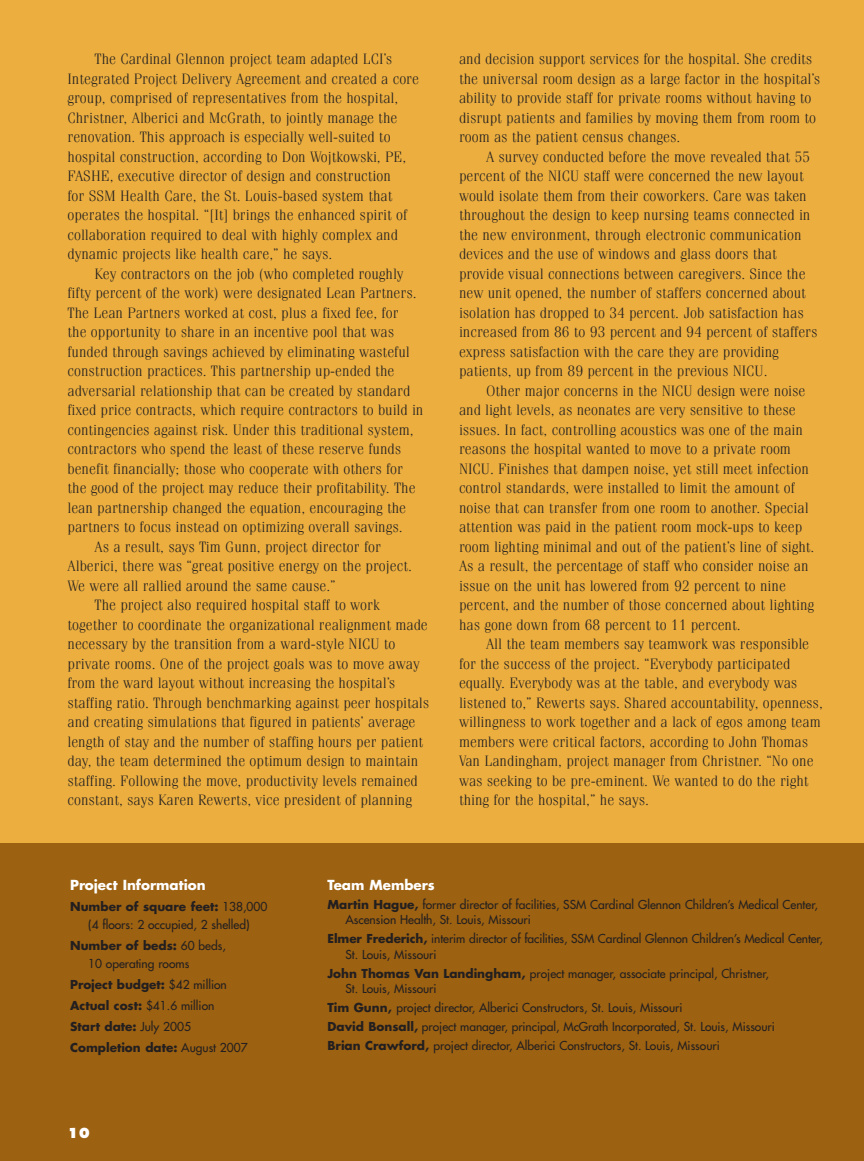
<style>
.page{position:relative;width:864px;height:1161px;background:#fff}
.page>*{position:absolute;margin:0;border:0;box-sizing:border-box;transform-origin:0 0}
.t1{font:300 15px/19.5px "Fenice";color:#231f20}
.t2{font:700 13.5px "Futura";color:#fff}
.t3{font:800 13.5px "Futura";color:#fff}
.t4{font:12px/15.8px "Futura";color:#231f20}
.t5{font:700 12px/21px "Futura";color:#231f20}
.s1{font-weight:700}
.s2{font-weight:400}
</style>
<div class="page">
<div style="left:0;top:0;width:864px;height:843px;background:#ebae3f"></div>
<div style="left:0;top:843px;width:864px;height:318px;background:#9c6111"></div>
<p class="t1" style="left:68px;top:51px;width:353px;text-indent:27px">The Cardinal Glennon project team adapted LCI’s Integrated Project Delivery Agreement and created a core group, comprised of representatives from the hospital, Christner, Alberici and McGrath, to jointly manage the renovation. This approach is especially well-suited to hospital construction, according to Don Wojtkowski, PE, FASHE, executive director of design and construction<br>for SSM Health Care, the St. Louis-based system that operates the hospital. “[It] brings the enhanced spirit of collaboration required to deal with highly complex and dynamic projects like health care,” he says.</p>
<p class="t1" style="left:94px;top:265px;width:311px">Key contractors on the job (who completed roughly</p>
<p class="t1" style="left:68px;top:285px;width:351px">fifty percent of the work) were designated Lean Partners.</p>
<p class="t1" style="left:68px;top:304px;width:333px">The Lean Partners worked at cost, plus a fixed fee, for</p>
<p class="t1" style="left:68px;top:324px;width:328px">the opportunity to share in an incentive pool that was</p>
<p class="t1" style="left:68px;top:343px;width:344px">funded through savings achieved by eliminating wasteful</p>
<p class="t1" style="left:68px;top:363px;width:328px">construction practices. This partnership up-ended the</p>
<p class="t1" style="left:68px;top:382px;width:344px">adversarial relationship that can be created by standard</p>
<p class="t1" style="left:68px;top:402px;width:357px">fixed price contracts, which require contractors to build in</p>
<p class="t1" style="left:68px;top:421px;width:348px">contingencies against risk. Under this traditional system,</p>
<p class="t1" style="left:68px;top:441px;width:335px">contractors who spend the least of these reserve funds</p>
<p class="t1" style="left:68px;top:460px;width:337px">benefit financially; those who cooperate with others for</p>
<p class="t1" style="left:68px;top:480px;width:350px">the good of the project may reduce their profitability. The</p>
<p class="t1" style="left:68px;top:499px;width:340px">lean partnership changed the equation, encouraging the</p>
<p class="t1" style="left:68px;top:519px;width:337px">partners to focus instead on optimizing overall savings.</p>
<p class="t1" style="left:94px;top:538px;width:288px">As a result, says Tim Gunn, project director for</p>
<p class="t1" style="left:68px;top:558px;width:346px">Alberici, there was “great positive energy on the project.</p>
<p class="t1" style="left:68px;top:577px;width:270px">We were all rallied around the same cause.”</p>
<p class="t1" style="left:94px;top:597px;width:287px">The project also required hospital staff to work</p>
<p class="t1" style="left:68px;top:616px;width:362px">together to coordinate the organizational realignment made</p>
<p class="t1" style="left:68px;top:636px;width:330px">necessary by the transition from a ward-style NICU to</p>
<p class="t1" style="left:68px;top:655px;width:354px">private rooms. One of the project goals was to move away</p>
<p class="t1" style="left:68px;top:675px;width:329px">from the ward layout without increasing the hospital’s</p>
<p class="t1" style="left:68px;top:694px;width:363px">staffing ratio. Through benchmarking against peer hospitals</p>
<p class="t1" style="left:68px;top:714px;width:350px">and creating simulations that figured in patients’ average</p>
<p class="t1" style="left:68px;top:733px;width:357px">length of stay and the number of staffing hours per patient</p>
<p class="t1" style="left:68px;top:753px;width:352px">day, the team determined the optimum design to maintain</p>
<p class="t1" style="left:68px;top:772px;width:352px">staffing. Following the move, productivity levels remained</p>
<p class="t1" style="left:68px;top:792px;width:346px">constant, says Karen Rewerts, vice president of planning</p>
<p class="t1" style="left:459px;top:51px;width:363px">and decision support services for the hospital. She credits the universal room design as a large factor in the hospital’s ability to provide staff for private rooms without having to disrupt patients and families by moving them from room to room as the patient census changes.</p>
<p class="t1" style="left:459px;top:148px;width:360px;text-indent:27px">A survey conducted before the move revealed that 55 percent of the NICU staff were concerned the new layout would isolate them from their coworkers. Care was taken throughout the design to keep nursing teams connected in the new environment, through electronic communication devices and the use of windows and glass doors that provide visual connections between caregivers. Since the new unit opened, the number of staffers concerned about isolation has dropped to 34 percent. Job satisfaction has increased from 86 to 93 percent and 94 percent of staffers express satisfaction with the care they are providing patients, up from 89 percent in the previous NICU.</p>
<p class="t1" style="left:459px;top:382px;width:357px;text-indent:27px">Other major concerns in the NICU design were noise and light levels, as neonates are very sensitive to these issues. In fact, controlling acoustics was one of the main reasons the hospital wanted to move to a private room NICU. Finishes that dampen noise, yet still meet infection control standards, were installed to limit the amount of noise that can transfer from one room to another. Special attention was paid in the patient room mock-ups to keep room lighting minimal and out of the patient’s line of sight.<br>As a result, the percentage of staff who consider noise an issue on the unit has lowered from 92 percent to nine percent, and the number of those concerned about lighting has gone down from 68 percent to 11 percent.</p>
<p class="t1" style="left:459px;top:636px;width:365px;text-indent:27px">All the team members say teamwork was responsible for the success of the project. “Everybody participated equally. Everybody was at the table, and everybody was listened to,” Rewerts says. Shared accountability, openness, willingness to work together and a lack of egos among team members were critical factors, according to John Thomas Van Landingham, project manager from Christner. “No one was seeking to be pre-eminent. We wanted to do the right thing for the hospital,” he says.</p>
<p class="t2" style="left:70px;top:879px;width:137px">Project Information</p>
<p class="t4" style="left:70px;top:898px;width:199px;line-height:18px;text-align:center"><span class="s1">Number of square feet:</span> 138,000 (4 floors: 2 occupied, 2 shelled)</p>
<p class="t4" style="left:88px;top:937px;width:139px;line-height:18px;text-indent:-18px"><span class="s1">Number of beds:</span> 60 beds,<br>10 operating rooms</p>
<p class="t5" style="left:70px;top:975px;width:179px">Project budget: <span class="s2">$42 million<br></span>Actual cost: <span class="s2">$41.6 million<br></span>Start date: <span class="s2">July 2005<br></span>Completion date: <span class="s2">August 2007</span></p>
<p class="t3" style="left:68px;top:1127px;width:24px">10</p>
<p class="t2" style="left:327px;top:879px;width:109px">Team Members</p>
<p class="t4" style="left:345px;top:897px;width:474px;text-indent:-18px"><span class="s1">Martin Hague,</span> former director of facilities, SSM Cardinal Glennon Children’s Medical Center,<br>Ascension Health, St. Louis, Missouri</p>
<p class="t4" style="left:345px;top:932px;width:479px;text-indent:-18px"><span class="s1">Elmer Frederich,</span> interim director of facilities, SSM Cardinal Glennon Children’s Medical Center,<br>St. Louis, Missouri</p>
<p class="t4" style="left:345px;top:966px;width:425px;text-indent:-18px"><span class="s1">John Thomas Van Landingham,</span> project manager, associate principal, Christner,<br>St. Louis, Missouri</p>
<p class="t4" style="left:327px;top:999px;width:449px;line-height:18.8px"><span class="s1">Tim Gunn,</span> project director, Alberici Constructors, St. Louis, Missouri<br><span class="s1">David Bonsall,</span> project manager, principal, McGrath Incorporated, St. Louis, Missouri<br><span class="s1">Brian Crawford,</span> project director, Alberici Constructors, St. Louis, Missouri</p>
</div>
